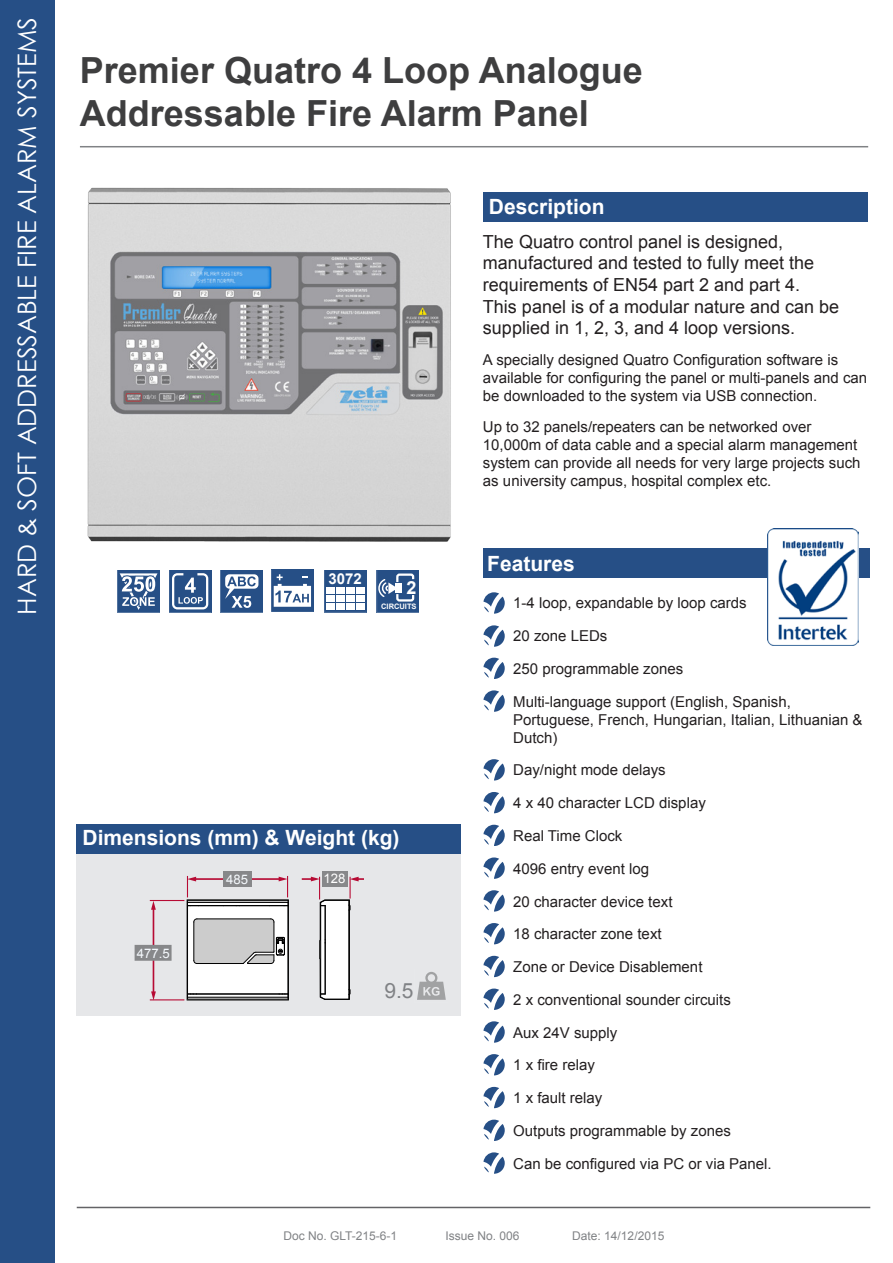
<style>
.page{position:relative;width:893px;height:1263px;background:#fff}
.page>*{position:absolute;margin:0;border:0;box-sizing:border-box;transform-origin:0 0}
.t1{font:700 36px/43.2px "Arial";color:#3e3e3f}
.t2{font:25.5px "Century Gothic";color:#fff}
.t3{font:700 21px "Arial";color:#fff}
.t4{font:21px "Arial";color:#808285}
.Paragraph_Small{font:18px/21.6px "Arial";color:#231f20}
.t5{font:700 18px "Arial";color:#fff}
.Bullet{font:15px/18px "Arial";color:#231f20}
.Paragraph_Small-2{font:15px/18px "Arial";color:#231f20}
.Heading_2{font:15px "Arial";color:#231f20}
.t6{font:700 15px "Arial";color:#fff}
.t7{font:13.2px "Arial";color:#f5f9fd}
.t8{font:13.2px "Arial";color:#fff}
.t9{font:12px "Arial";color:#808285}
.t10{font:700 7.5px "Arial";color:#fff}
</style>
<div class="page">
<div style="left:0;top:0;width:54px;height:1263px;background:#264f86"></div>
<hr style="left:80px;top:146px;width:788px;height:1px;background:#808285">
<hr style="left:77px;top:1207px;width:793px;height:1px;background:#636366">
<svg style="left:483px;top:592px;width:22px;height:22px"></svg>
<svg style="left:483px;top:625px;width:22px;height:22px"></svg>
<svg style="left:483px;top:658px;width:22px;height:21px"></svg>
<svg style="left:483px;top:690px;width:22px;height:22px"></svg>
<svg style="left:483px;top:759px;width:22px;height:21px"></svg>
<svg style="left:483px;top:792px;width:22px;height:21px"></svg>
<svg style="left:483px;top:825px;width:22px;height:21px"></svg>
<svg style="left:483px;top:857px;width:22px;height:22px"></svg>
<svg style="left:483px;top:890px;width:22px;height:21px"></svg>
<svg style="left:483px;top:923px;width:22px;height:21px"></svg>
<svg style="left:483px;top:956px;width:22px;height:21px"></svg>
<svg style="left:483px;top:988px;width:22px;height:22px"></svg>
<svg style="left:483px;top:1021px;width:22px;height:21px"></svg>
<svg style="left:483px;top:1054px;width:22px;height:21px"></svg>
<svg style="left:483px;top:1087px;width:22px;height:21px"></svg>
<svg style="left:483px;top:1119px;width:22px;height:22px"></svg>
<svg style="left:483px;top:1152px;width:22px;height:22px"></svg>
<img style="left:87px;top:187px;width:364px;height:355px">
<div style="left:483px;top:548px;width:387px;height:30px;background:#264f86"></div>
<div style="left:117px;top:570px;width:43px;height:42px;background:#264f86"></div>
<svg style="left:120px;top:573px;width:37px;height:37px"></svg>
<div style="left:169px;top:570px;width:42px;height:42px;background:linear-gradient(to right,#264f86,#264f86)"></div>
<svg style="left:172px;top:573px;width:36px;height:36px"></svg>
<div style="left:220px;top:570px;width:43px;height:42px;background:#264f86"></div>
<svg style="left:225px;top:574px;width:33px;height:34px"></svg>
<div style="left:271px;top:570px;width:43px;height:42px;background:#264f86"></div>
<svg style="left:274px;top:574px;width:37px;height:33px"></svg>
<div style="left:324px;top:570px;width:43px;height:42px;background:#264f86"></div>
<div style="left:326px;top:587px;width:9px;height:7px;background:#fff"></div>
<div style="left:356px;top:587px;width:9px;height:7px;background:#fff"></div>
<div style="left:346px;top:587px;width:9px;height:7px;background:#fff"></div>
<div style="left:336px;top:587px;width:9px;height:7px;background:#fff"></div>
<div style="left:326px;top:603px;width:9px;height:7px;background:#fff"></div>
<div style="left:356px;top:603px;width:9px;height:7px;background:#fff"></div>
<div style="left:346px;top:603px;width:9px;height:7px;background:#fff"></div>
<div style="left:336px;top:603px;width:9px;height:7px;background:#fff"></div>
<div style="left:326px;top:595px;width:9px;height:7px;background:#fff"></div>
<div style="left:356px;top:595px;width:9px;height:7px;background:#fff"></div>
<div style="left:346px;top:595px;width:9px;height:7px;background:#fff"></div>
<div style="left:336px;top:595px;width:9px;height:7px;background:#fff"></div>
<div style="left:377px;top:570px;width:42px;height:42px;background:#264f86"></div>
<svg style="left:378px;top:573px;width:37px;height:29px"></svg>
<div style="left:483px;top:192px;width:384px;height:30px;background:#264f86"></div>
<div style="left:77px;top:824px;width:384px;height:30px;background:#264f86"></div>
<div style="left:77px;top:854px;width:384px;height:161px;background:#e6e7e9"></div>
<svg style="left:187px;top:876px;width:102px;height:124px;background:#cdcbcc"></svg>
<hr style="left:150px;top:900px;width:34px;height:1px;background:#b70b34">
<hr style="left:150px;top:999px;width:34px;height:1px;background:#b70b34">
<svg style="left:303px;top:877px;width:60px;height:123px"></svg>
<hr style="left:153px;top:908px;width:1px;height:85px;background:#b70b34">
<svg style="left:151px;top:901px;width:5px;height:9px"></svg>
<svg style="left:151px;top:991px;width:5px;height:9px"></svg>
<div style="left:223px;top:871px;width:28px;height:16px;background:#87888a"></div>
<div style="left:322px;top:871px;width:25px;height:16px;background:#87888a"></div>
<div style="left:135px;top:945px;width:37px;height:16px;background:#87888a"></div>
<svg style="left:417px;top:972px;width:29px;height:28px"></svg>
<img style="left:767px;top:529px;width:91px;height:116px">
<p class="t2" style="left:9px;top:615px;width:599px;rotate:-90deg">HARD &amp; SOFT ADDRESSABLE FIRE ALARM SYSTEMS</p>
<p class="t1" style="left:80px;top:50px;width:564px">Premier Quatro 4 Loop Analogue<br>Addressable Fire Alarm Panel</p>
<p class="t6" style="left:329px;top:569px;width:35px">3072</p>
<p class="t5" style="left:407px;top:575px;width:12px">2</p>
<p class="t10" style="left:381px;top:601px;width:37px">CIRCUITS</p>
<p class="t3" style="left:83px;top:824px;width:318px">Dimensions (mm) &amp; Weight (kg)</p>
<p class="t7" style="left:226px;top:870px;width:23px">485</p>
<p class="t8" style="left:323px;top:870px;width:23px">128</p>
<p class="t7" style="left:137px;top:944px;width:34px">477.5</p>
<p class="t4" style="left:384px;top:977px;width:31px">9.5</p>
<p class="t3" style="left:489px;top:192px;width:117px">Description</p>
<p class="Paragraph_Small" style="left:483px;top:231px;width:358px">The Quatro control panel is designed, manufactured and tested to fully meet the requirements of EN54 part 2 and part 4.<br>This panel is of a modular nature and can be supplied in 1, 2, 3, and 4 loop versions.</p>
<p class="Paragraph_Small-2" style="left:483px;top:351px;width:386px">A specially designed Quatro Configuration software is available for configuring the panel or multi-panels and can be downloaded to the system via USB connection.</p>
<p class="Paragraph_Small-2" style="left:483px;top:418px;width:379px">Up to 32 panels/repeaters can be networked over 10,000m of data cable and a special alarm management system can provide all needs for very large projects such as university campus, hospital complex etc.</p>
<p class="t3" style="left:487px;top:550px;width:89px">Features</p>
<p class="Heading_2" style="left:513px;top:593px;width:235px">1-4 loop, expandable by loop cards</p>
<p class="Bullet" style="left:513px;top:627px;width:96px">20 zone LEDs</p>
<p class="Bullet" style="left:513px;top:660px;width:172px">250 programmable zones</p>
<p class="Bullet" style="left:513px;top:692px;width:351px">Multi-language support (English, Spanish,<br>Portuguese, French, Hungarian, Italian, Lithuanian &amp;<br>Dutch)</p>
<p class="Bullet" style="left:513px;top:761px;width:154px">Day/night mode delays</p>
<p class="Bullet" style="left:513px;top:794px;width:194px">4 x 40 character LCD display</p>
<p class="Bullet" style="left:513px;top:827px;width:111px">Real Time Clock</p>
<p class="Bullet" style="left:513px;top:860px;width:137px">4096 entry event log</p>
<p class="Bullet" style="left:513px;top:892px;width:161px">20 character device text</p>
<p class="Bullet" style="left:513px;top:925px;width:150px">18 character zone text</p>
<p class="Bullet" style="left:513px;top:958px;width:191px">Zone or Device Disablement</p>
<p class="Bullet" style="left:513px;top:991px;width:219px">2 x conventional sounder circuits</p>
<p class="Bullet" style="left:513px;top:1023px;width:106px">Aux 24V supply</p>
<p class="Bullet" style="left:513px;top:1056px;width:83px">1 x fire relay</p>
<p class="Bullet" style="left:513px;top:1089px;width:91px">1 x fault relay</p>
<p class="Bullet" style="left:513px;top:1122px;width:219px">Outputs programmable by zones</p>
<p class="Bullet" style="left:513px;top:1154px;width:260px">Can be configured via PC or via Panel.</p>
<p class="t9" style="left:283px;top:1227px;width:115px">Doc No. GLT-215-6-1</p>
<p class="t9" style="left:445px;top:1227px;width:76px">Issue No. 006</p>
<p class="t9" style="left:572px;top:1227px;width:94px">Date: 14/12/2015</p>
</div>
